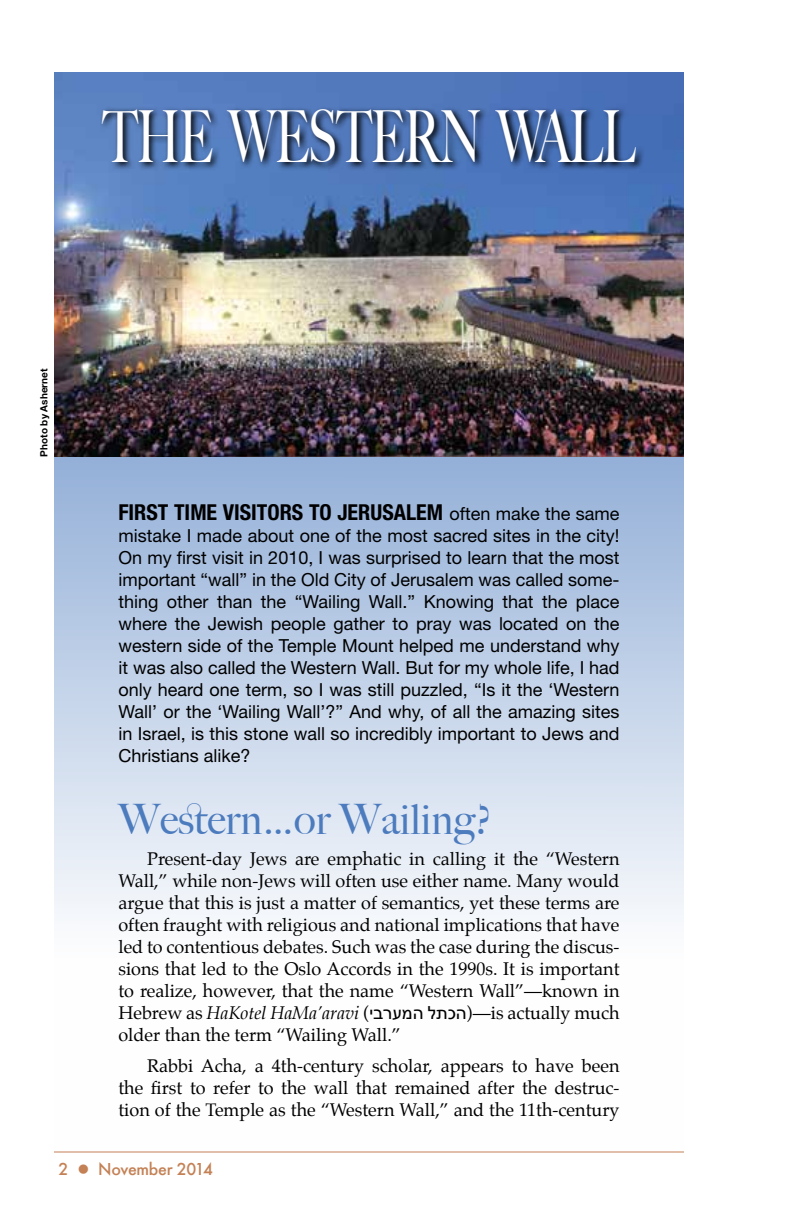
<style>
.page{position:relative;width:792px;height:1224px;background:#fff}
.page>*{position:absolute;margin:0;border:0;box-sizing:border-box;transform-origin:0 0}
.t1{font:500 72px "Big Caslon";letter-spacing:-.02em;color:#fff;scale:.67 1}
.t2{font:500 42px "Big Caslon";color:#4c7bbe}
.t3{font:700 condensed 22px "Helvetica Neue LT Std";color:#000}
.t4{font:18px/22px "Palatino";color:#000;text-align:justify}
.t5{font:18px/22px "Helvetica Neue LT Std";color:#000;text-align:justify}
.t6{font:500 16px "Futura";letter-spacing:-.02em;color:#c48155}
.t7{font:700 10px "Helvetica Neue LT Std";color:#000}
.s1{font-weight:400;font-stretch:normal;font-size:18px}
.s2{font-style:italic}
.s3{font-family:"Arial Hebrew"}
</style>
<div class="page">
<svg style="left:54px;top:457px;width:630px;height:696px"></svg>
<img style="left:54px;top:72px;width:630px;height:385px">
<svg style="left:99px;top:106px;width:546px;height:65px;background:#406096"></svg>
<h1 class="t1" style="left:102px;top:95px;width:798px">THE WESTERN WALL</h1>
<p class="t7" style="left:38px;top:457px;width:90px;rotate:-90deg">Photo by Ashernet</p>
<p class="t3" style="left:118px;top:499px;width:503px">FIRST TIME VISITORS TO JERUSALEM <span class="s1">often make the same</span></p>
<p class="t5" style="left:118px;top:524px;width:503px">mistake I made about one of the most sacred sites in the city!<br>On my first visit in 2010, I was surprised to learn that the most important “wall” in the Old City of Jerusalem was called some&shy;thing other than the “Wailing Wall.” Knowing that the place where the Jewish people gather to pray was located on the western side of the Temple Mount helped me understand why it was also called the Western Wall. But for my whole life, I had only heard one term, so I was still puzzled, “Is it the ‘Western Wall’ or the ‘Wailing Wall’?” And why, of all the amazing sites in Israel, is this stone wall so incredibly important to Jews and Christians alike?</p>
<h2 class="t2" style="left:118px;top:794px;width:375px">Western…or Wailing?</h2>
<p class="t4" style="left:118px;top:849px;width:503px;text-indent:29px">Present-day Jews are emphatic in calling it the “Western Wall,” while non-Jews will often use either name. Many would argue that this is just a matter of semantics, yet these terms are often fraught with religious and national implications that have led to contentious debates. Such was the case during the discus&shy;sions that led to the Oslo Accords in the 1990s. It is important to realize, however, that the name “Western Wall”—known in Hebrew as <span class="s2">HaKotel HaMa’aravi</span> ( <span class="s3">מערב י ה תל הכ</span> —( is actually much older than the term “Wailing Wall.”</p>
<p class="t4" style="left:118px;top:1056px;width:503px;text-indent:29px">Rabbi Acha, a 4th-century scholar, appears to have been the first to refer to the wall that remained after the destruc&shy;tion of the Temple as the “Western Wall,” and the 11th-century</p>
<p class="t6" style="left:59px;top:1158px;width:156px">2 ● November 2014</p>
</div>
